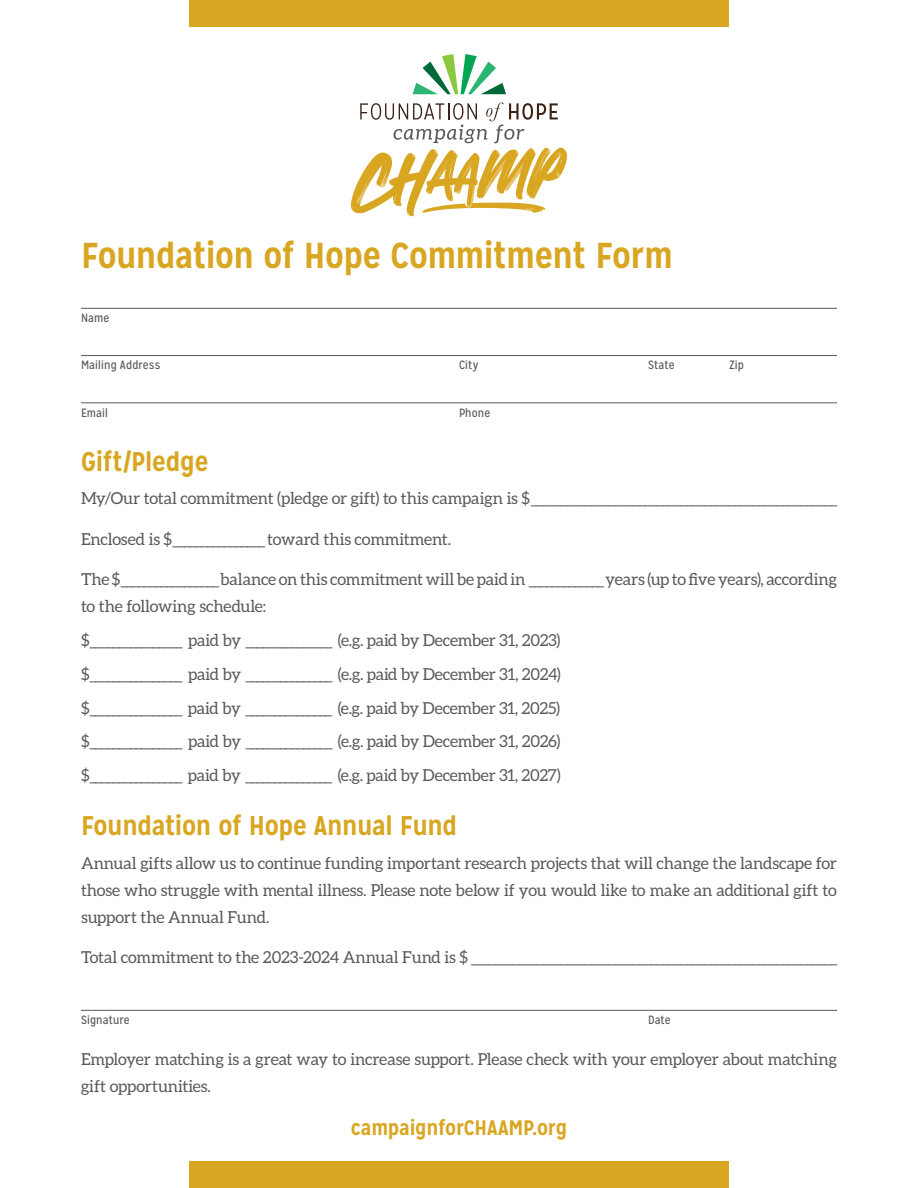
<style>
.page{position:relative;width:918px;height:1188px;background:#fff}
.page>*{position:absolute;margin:0;border:0;box-sizing:border-box;transform-origin:0 0}
.t1{font:700 36px "Mission Gothic";letter-spacing:-.015em;color:#d9a621}
.List_Paragraph{font:700 27px "Mission Gothic";letter-spacing:-.01em;color:#d9a621}
.t2{font:700 21px "Mission Gothic";letter-spacing:-.01em;color:#d9a621}
.List_Paragraph-2{font:16.5px/27px "Aleo";letter-spacing:-.015em;color:#59595c}
.t3{font:12px "Mission Gothic";letter-spacing:.01em;color:#59595c}
</style>
<div class="page">
<svg style="left:413px;top:54px;width:93px;height:40px"></svg>
<svg style="left:351px;top:103px;width:216px;height:113px"></svg>
<div style="left:189px;top:0;width:540px;height:27px;background:#d9a621"></div>
<div style="left:189px;top:1161px;width:540px;height:27px;background:#d9a621"></div>
<hr style="left:81px;top:308px;width:756px;height:1px;background:#59595c">
<hr style="left:81px;top:355px;width:756px;height:1px;background:#59595c">
<hr style="left:81px;top:402px;width:756px;height:1px;background:#59595c">
<hr style="left:81px;top:1010px;width:756px;height:1px;background:#59595c">
<p class="t1" style="left:81px;top:233px;width:593px">Foundation of Hope Commitment Form</p>
<p class="t3" style="left:81px;top:311px;width:30px">Name</p>
<p class="t3" style="left:81px;top:358px;width:81px">Mailing Address</p>
<p class="t3" style="left:459px;top:358px;width:21px">City</p>
<p class="t3" style="left:648px;top:358px;width:28px">State</p>
<p class="t3" style="left:729px;top:358px;width:17px">Zip</p>
<p class="t3" style="left:81px;top:405px;width:29px">Email</p>
<p class="t3" style="left:459px;top:405px;width:33px">Phone</p>
<p class="List_Paragraph" style="left:81px;top:444px;width:129px">Gift/Pledge</p>
<p class="List_Paragraph-2" style="left:81px;top:485px;width:759px">My/Our total commitment ( pledge or gift) to this campaign is $___________________________________________________</p>
<p class="List_Paragraph-2" style="left:81px;top:525px;width:372px">Enclosed is $________________ toward this commitment.</p>
<p class="List_Paragraph-2" style="left:81px;top:566px;width:758px">The $_________________ balance on this commitment will be paid in _____________ years (up to five years), according to the following schedule:</p>
<p class="List_Paragraph-2" style="left:81px;top:627px;width:481px">$________________ p a id by _______________ (e.g. paid by D e cemb er 31, 202 3)</p>
<p class="List_Paragraph-2" style="left:81px;top:660px;width:481px">$________________ p a id by _______________ (e.g. paid by D e cemb er 31, 2024)</p>
<p class="List_Paragraph-2" style="left:81px;top:694px;width:481px">$________________ p a id by _______________ (e.g. paid by D e cemb er 31, 202 5)</p>
<p class="List_Paragraph-2" style="left:81px;top:728px;width:481px">$________________ p a id by _______________ (e.g. paid by D e cemb er 31, 2026)</p>
<p class="List_Paragraph-2" style="left:81px;top:762px;width:481px">$________________ p a id by _______________ (e.g. paid by D e cemb er 31, 2027 )</p>
<p class="List_Paragraph" style="left:81px;top:809px;width:378px">Foundation of Hope Annual Fund</p>
<p class="List_Paragraph-2" style="left:81px;top:849px;width:757px;text-align:justify">Annual gifts allow us to continue funding important research projects that will change the landscape for those who struggle with mental illness. Please note below if you would like to make an additional gift to support the Annual Fund.</p>
<p class="List_Paragraph-2" style="left:81px;top:944px;width:759px">Total commitment to the 2023-2024 Annual Fund is $ _____________________________________________________________</p>
<p class="t3" style="left:81px;top:1013px;width:50px">Signature</p>
<p class="t3" style="left:648px;top:1013px;width:24px">Date</p>
<p class="List_Paragraph-2" style="left:81px;top:1045px;width:758px">Employer matching is a great way to increase support. Please check with your employer about matching gift opportunities.</p>
<p class="t2" style="left:351px;top:1115px;width:218px">campaignforCHAAMP.org</p>
</div>
